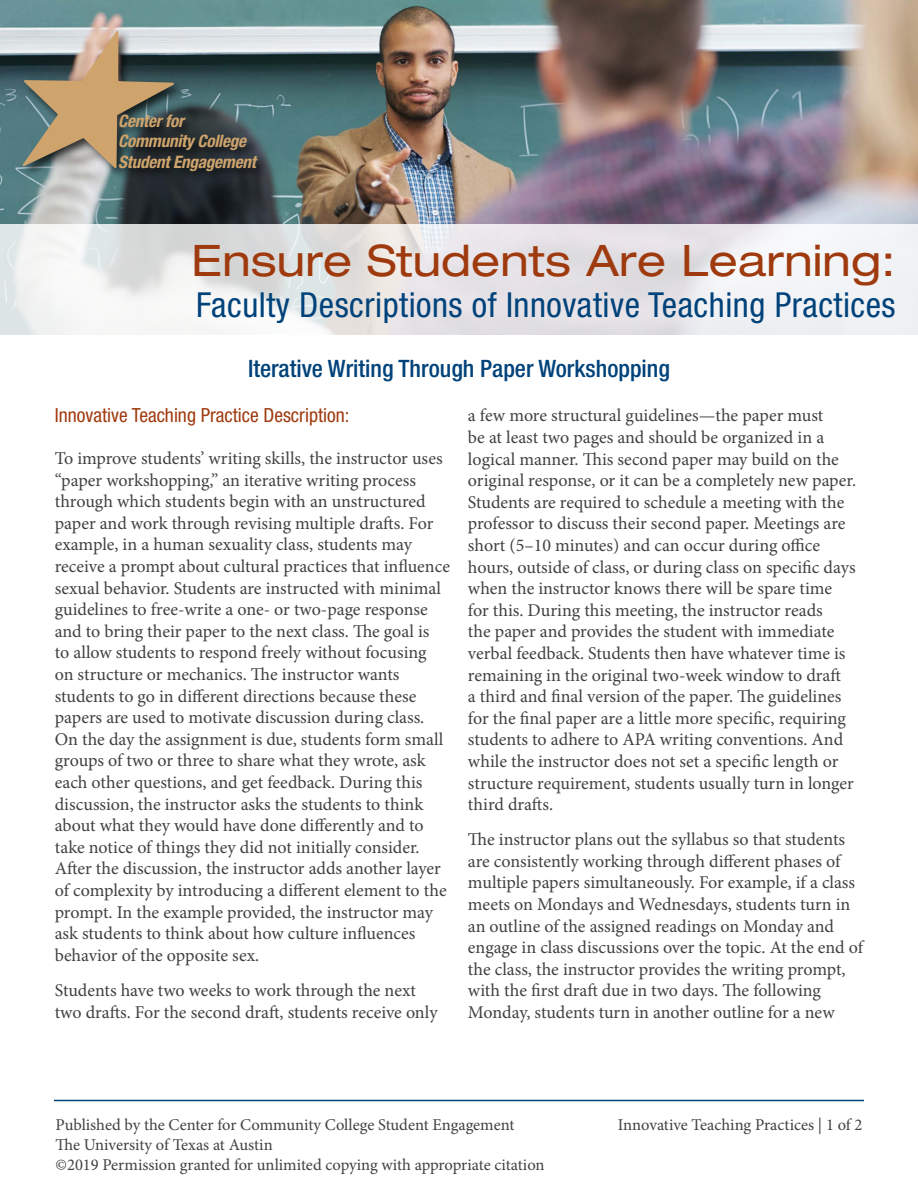
<style>
.page{position:relative;width:918px;height:1188px;background:#fff}
.page>*{position:absolute;margin:0;border:0;box-sizing:border-box;transform-origin:0 0}
.t1{font:expanded 43.5px "Helvetica Neue LT Std";letter-spacing:.005em;color:#9f3a0e}
.t2{font:condensed 34.5px "Helvetica Neue LT Std";letter-spacing:.015em;color:#00427a}
.t3{font:500 condensed 24px "Helvetica Neue LT Std";color:#00427a}
.t4{font:condensed 19.5px "Helvetica Neue LT Std";color:#9f3a0e}
.t5{font:18px/21.6px "Minion Pro";color:#414042}
.t6{font:italic 700 condensed 17.1px/20.5px "Helvetica Neue LT Std";letter-spacing:-.015em;color:#cfa46c}
.t7{font:16.5px/19.8px "Minion Pro";color:#414042}
</style>
<div class="page">
<hr style="left:54px;top:1100px;width:810px;height:1px;background:#00427a">
<img style="left:0;top:0;width:918px;height:224px">
<svg style="left:0;top:224px;width:918px;height:111px"></svg>
<div style="left:20px;top:28px;width:250px;height:155px;background:#000;opacity:.75"></div>
<svg style="left:22px;top:31px;width:152px;height:138px;background:#8c8573"></svg>
<p class="t6" style="left:118px;top:110px;width:139px">Center for<br>Community College<br>Student Engagement</p>
<h1 class="t1" style="left:192px;top:234px;width:706px">Ensure Students Are Learning:</h1>
<h2 class="t2" style="left:196px;top:285px;width:701px">Faculty Descriptions of Innovative Teaching Practices</h2>
<h3 class="t3" style="left:248px;top:354px;width:423px">Iterative Writing Through Paper Workshopping</h3>
<p class="t4" style="left:55px;top:404px;width:296px">Innovative Teaching Practice Description:</p>
<p class="t5" style="left:55px;top:448px;width:397px">To improve students’ writing skills, the instructor uses “paper workshopping,” an iterative writing process through which students begin with an unstructured paper and work through revising multiple drafts. For example, in a human sexuality class, students may receive a prompt about cultural practices that influence sexual behavior. Students are instructed with minimal guidelines to free-write a one- or two-page response and to bring their paper to the next class. The goal is<br>to allow students to respond freely without focusing on structure or mechanics. The instructor wants students to go in different directions because these papers are used to motivate discussion during class.<br>On the day the assignment is due, students form small groups of two or three to share what they wrote, ask each other questions, and get feedback. During this discussion, the instructor asks the students to think about what they would have done differently and to take notice of things they did not initially consider.<br>After the discussion, the instructor adds another layer of complexity by introducing a different element to the prompt. In the example provided, the instructor may ask students to think about how culture influences behavior of the opposite sex.</p>
<p class="t5" style="left:55px;top:979px;width:384px">Students have two weeks to work through the next two drafts. For the second draft, students receive only</p>
<p class="t5" style="left:468px;top:405px;width:390px">a few more structural guidelines—the paper must<br>be at least two pages and should be organized in a logical manner. This second paper may build on the original response, or it can be a completely new paper.<br>Students are required to schedule a meeting with the professor to discuss their second paper. Meetings are short (5–10 minutes) and can occur during office hours, outside of class, or during class on specific days when the instructor knows there will be spare time for this. During this meeting, the instructor reads<br>the paper and provides the student with immediate verbal feedback. Students then have whatever time is remaining in the original two-week window to draft<br>a third and final version of the paper. The guidelines for the final paper are a little more specific, requiring students to adhere to APA writing conventions. And while the instructor does not set a specific length or structure requirement, students usually turn in longer third drafts.</p>
<p class="t5" style="left:468px;top:829px;width:397px">The instructor plans out the syllabus so that students are consistently working through different phases of multiple papers simultaneously. For example, if a class meets on Mondays and Wednesdays, students turn in an outline of the assigned readings on Monday and engage in class discussions over the topic. At the end of the class, the instructor provides the writing prompt, with the first draft due in two days. The following Monday, students turn in another outline for a new</p>
<p class="t7" style="left:56px;top:1115px;width:460px">Published by the Center for Community College Student Engagement</p>
<p class="t7" style="left:618px;top:1115px;width:246px">Innovative Teaching Practices | 1 of 2</p>
<p class="t7" style="left:56px;top:1135px;width:491px">The University of Texas at Austin<br>©2019 Permission granted for unlimited copying with appropriate citation</p>
</div>
